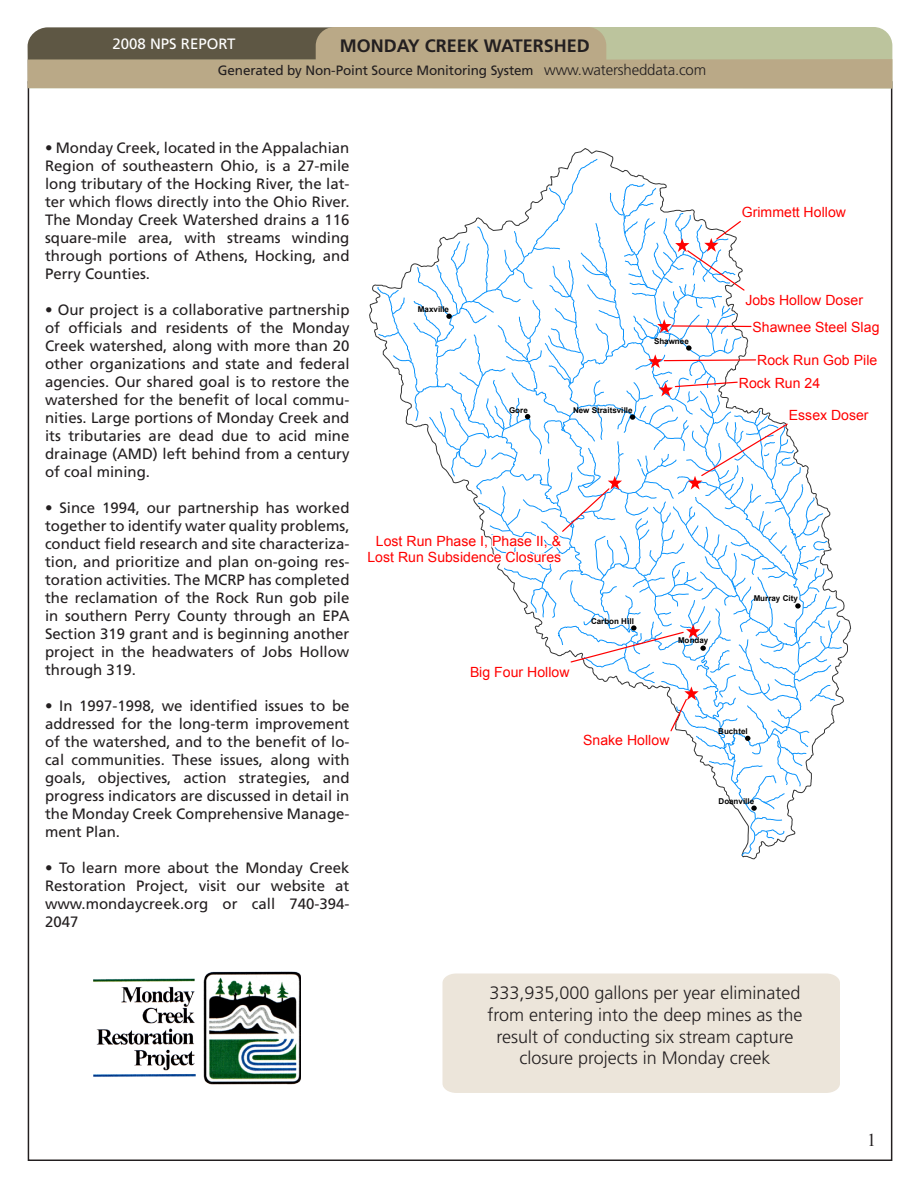
<style>
.page{position:relative;width:918px;height:1188px;background:#fff}
.page>*{position:absolute;margin:0;border:0;box-sizing:border-box;transform-origin:0 0}
.t1{font:300 18px/21.6px "Frutiger LT Std";color:#231f20}
.t2{font:700 18px "Frutiger LT Std";color:#231f20}
.t3{font:18px "Times New Roman";color:#231f20}
.t4{font:15px/18px "Frutiger LT Std";color:#231f20;text-align:justify}
.t5{font:15px "Frutiger LT Std";color:#fff}
.t6{font:14.1px/22.4px "Arial";color:#f00}
.t7{font:13.5px "Frutiger LT Std";letter-spacing:-.01em;color:#231f20}
.t8{font:700 7.95px "Arial";color:#000}
.s1{font-weight:300;font-size:15px}
</style>
<div class="page">
<svg style="left:28px;top:27px;width:864px;height:61px;fill:#baa987"></svg>
<div style="left:442px;top:974px;width:398px;height:119px;background:#ece5da"></div>
<img style="left:93px;top:971px;width:208px;height:114px">
<svg style="left:369px;top:148px;width:483px;height:712px"></svg>
<p class="t5" style="left:113px;top:35px;width:125px">2008 NPS Report</p>
<p class="t2" style="left:340px;top:36px;width:252px">MONDAY CREEK WATERSHED</p>
<p class="t7" style="left:218px;top:62px;width:490px">Generated by Non-Point Source Monitoring System <span class="s1">www.watersheddata.com</span></p>
<p class="t4" style="left:45px;top:139px;width:306px">• Monday Creek, located in the Appalachian Region of southeastern Ohio, is a 27-mile long tributary of the Hocking River, the lat&shy;ter which flows directly into the Ohio River.<br>The Monday Creek Watershed drains a 116 square-mile area, with streams winding through portions of Athens, Hocking, and Perry Counties.</p>
<p class="t4" style="left:45px;top:301px;width:306px">• Our project is a collaborative partnership of officials and residents of the Monday Creek watershed, along with more than 20 other organizations and state and federal agencies. Our shared goal is to restore the watershed for the benefit of local commu&shy;nities. Large portions of Monday Creek and its tributaries are dead due to acid mine drainage (AMD) left behind from a century of coal mining.</p>
<p class="t4" style="left:45px;top:499px;width:306px">• Since 1994, our partnership has worked together to identify water quality problems, conduct field research and site characteriza&shy;tion, and prioritize and plan on-going res&shy;toration activities. The MCRP has completed the reclamation of the Rock Run gob pile in southern Perry County through an EPA Section 319 grant and is beginning another project in the headwaters of Jobs Hollow through 319.</p>
<p class="t4" style="left:45px;top:697px;width:306px">• In 1997-1998, we identified issues to be addressed for the long-term improvement of the watershed, and to the benefit of lo&shy;cal communities. These issues, along with goals, objectives, action strategies, and progress indicators are discussed in detail in the Monday Creek Comprehensive Manage&shy;ment Plan.</p>
<p class="t4" style="left:45px;top:859px;width:306px">• To learn more about the Monday Creek Restoration Project, visit our website at www.mondaycreek.org or call 740-394- 2047</p>
<p class="t8" style="left:418px;top:304px;width:33px">Maxville</p>
<p class="t8" style="left:509px;top:404px;width:20px">Gore</p>
<p class="t8" style="left:654px;top:336px;width:36px">Shawnee</p>
<p class="t8" style="left:573px;top:405px;width:61px">New Straitsville</p>
<p class="t6" style="left:742px;top:201px;width:106px">Grimmett Hollow</p>
<p class="t6" style="left:745px;top:289px;width:119px">Jobs Hollow Doser</p>
<p class="t6" style="left:752px;top:316px;width:129px">Shawnee Steel Slag</p>
<p class="t6" style="left:739px;top:349px;width:140px;text-indent:18px">Rock Run Gob Pile<br>Rock Run 24</p>
<p class="t6" style="left:789px;top:404px;width:81px">Essex Doser</p>
<p class="t6" style="left:368px;top:533px;width:195px;line-height:16.2px;text-align:center">Lost Run Phase I, Phase II, &amp;<br>Lost Run Subsidence Closures</p>
<p class="t6" style="left:470px;top:661px;width:101px">Big Four Hollow</p>
<p class="t8" style="left:591px;top:616px;width:44px">Carbon Hill</p>
<p class="t8" style="left:678px;top:635px;width:32px">Monday</p>
<p class="t8" style="left:754px;top:593px;width:46px">Murray City</p>
<p class="t6" style="left:583px;top:729px;width:88px">Snake Hollow</p>
<p class="t8" style="left:718px;top:726px;width:31px">Buchtel</p>
<p class="t8" style="left:719px;top:796px;width:37px">Doanville</p>
<p class="t1" style="left:488px;top:983px;width:316px">333,935,000 gallons per year eliminated from entering into the deep mines as the</p>
<p class="t1" style="left:496px;top:1026px;width:299px">result of conducting six stream capture</p>
<p class="t1" style="left:519px;top:1047px;width:253px">closure projects in Monday creek</p>
<p class="t3" style="left:867px;top:1128px;width:10px">1</p>
</div>
